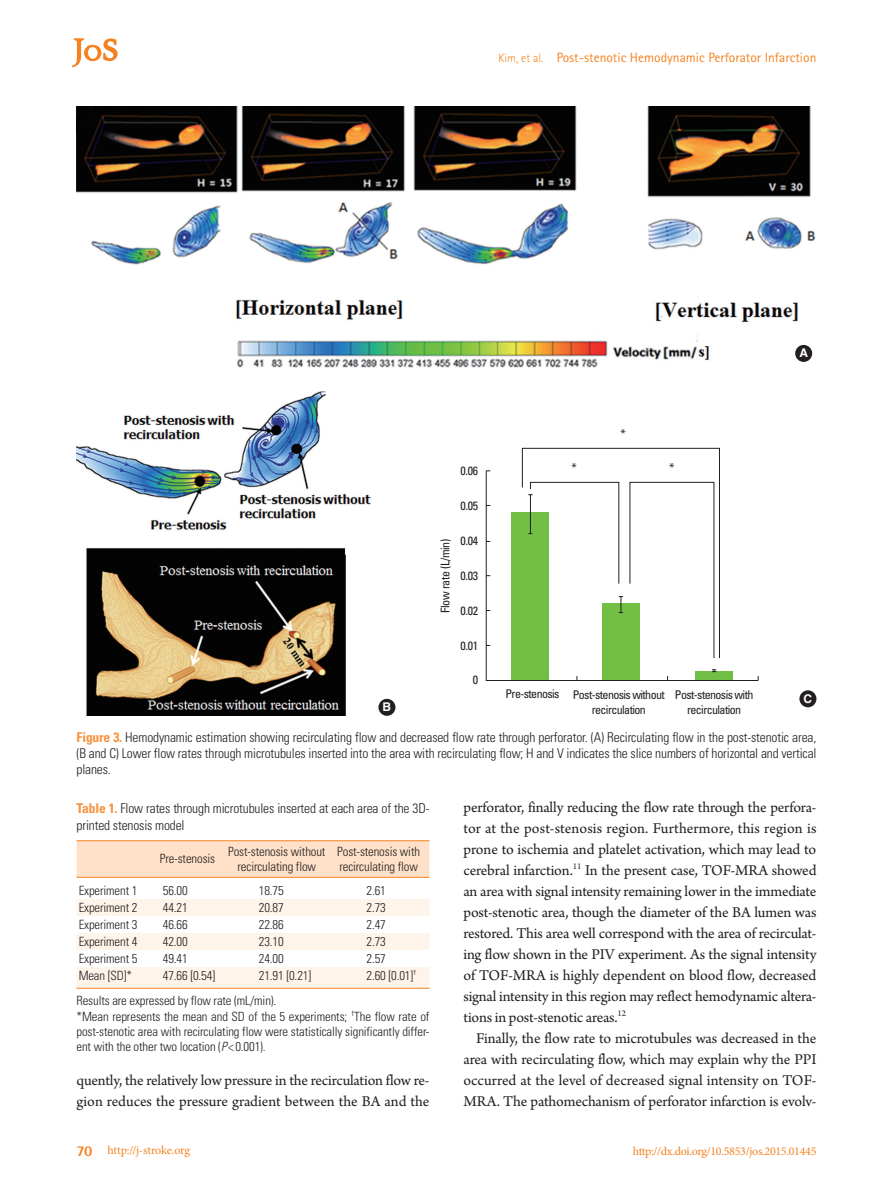
<style>
.page{position:relative;width:893px;height:1191px;background:#fff}
.page>*{position:absolute;margin:0;border:0;box-sizing:border-box;transform-origin:0 0}
.본문{font:15.75px/21px "Arno Pro";letter-spacing:-.01em;color:#231f20;text-align:justify}
.표제목_그림설명{font:300 condensed 13.5px/16.2px "Univers LT Std";letter-spacing:-.01em;color:#231f20}
.t1{font:13.5px "Rotis Sans Serif Std";color:#f58220}
.표본문{font:300 condensed 12.75px/15.3px "Univers LT Std";letter-spacing:-.01em;color:#231f20;text-align:center}
.그림지문_8pt{font:condensed 12px/14.4px "Univers LT Std";letter-spacing:-.05em;color:#231f20;text-align:center}
.t2{font:12px "Minion Pro";letter-spacing:-.025em;color:#f58220}
.그림지문_8pt-2{font:condensed 12px "Univers LT Std";letter-spacing:-.03em;color:#231f20}
.t3{font:700 12px "Helvetica LT Std";color:#fff}
.s1{font-weight:300;font-size:12px}
.s2{font-weight:700;color:#f6923c}
.s3{font-style:italic}
.s4{font-family:"Rotis Semi Sans Std";font-weight:800;font-size:15px}
</style>
<div class="page">
<svg style="left:72px;top:38px;width:46px;height:29px"></svg>
<div style="left:77px;top:841px;width:352px;height:36px;background:#fee1c8"></div>
<svg style="left:77px;top:899px;width:352px;height:89px"></svg>
<hr style="left:77px;top:840px;width:72px;height:1px;background:#f58220">
<hr style="left:149px;top:840px;width:77px;height:1px;background:#f58220">
<hr style="left:226px;top:840px;width:102px;height:1px;background:#f58220">
<hr style="left:328px;top:840px;width:101px;height:1px;background:#f58220">
<hr style="left:77px;top:877px;width:72px;height:1px;background:#f58220">
<hr style="left:149px;top:877px;width:77px;height:1px;background:#f58220">
<hr style="left:226px;top:877px;width:102px;height:1px;background:#f58220">
<hr style="left:328px;top:877px;width:101px;height:1px;background:#f58220">
<hr style="left:77px;top:988px;width:72px;height:1px;background:#f58220">
<hr style="left:149px;top:988px;width:77px;height:1px;background:#f58220">
<hr style="left:226px;top:988px;width:102px;height:1px;background:#f58220">
<hr style="left:328px;top:988px;width:101px;height:1px;background:#f58220">
<img style="left:77px;top:106px;width:739px;height:262px">
<div style="left:795px;top:345px;width:17px;height:17px;background:#231f20;border-radius:50%"></div>
<img style="left:77px;top:392px;width:293px;height:324px">
<div style="left:378px;top:699px;width:17px;height:17px;background:#231f20;border-radius:50%"></div>
<svg style="left:485px;top:470px;width:274px;height:211px"></svg>
<svg style="left:712px;top:669px;width:4px;height:3px"></svg>
<svg style="left:522px;top:448px;width:198px;height:210px"></svg>
<div style="left:799px;top:690px;width:17px;height:17px;background:#231f20;border-radius:50%"></div>
<p class="t1" style="left:499px;top:50px;width:319px"><span class="s1">Kim, et al.</span> Post-stenotic Hemodynamic Perforator Infarction</p>
<p class="t3" style="left:383px;top:699px;width:10px">B</p>
<p class="그림지문_8pt-2" style="left:438px;top:613px;width:76px;rotate:-90deg">Flow rate (L/min)</p>
<p class="그림지문_8pt" style="left:460px;top:463px;width:19px">0.06</p>
<p class="그림지문_8pt" style="left:460px;top:498px;width:19px">0.05</p>
<p class="그림지문_8pt" style="left:460px;top:533px;width:19px">0.04</p>
<p class="그림지문_8pt" style="left:460px;top:568px;width:19px">0.03</p>
<p class="그림지문_8pt" style="left:460px;top:603px;width:19px">0.02</p>
<p class="그림지문_8pt" style="left:460px;top:638px;width:19px">0.01</p>
<p class="그림지문_8pt" style="left:473px;top:673px;width:7px">0</p>
<p class="그림지문_8pt" style="left:620px;top:426px;width:7px">*</p>
<p class="그림지문_8pt" style="left:572px;top:460px;width:7px">*</p>
<p class="그림지문_8pt" style="left:669px;top:460px;width:7px">*</p>
<p class="그림지문_8pt" style="left:505px;top:686px;width:56px">Pre-stenosis</p>
<p class="그림지문_8pt" style="left:573px;top:687px;width:93px">Post-stenosis without recirculation</p>
<p class="그림지문_8pt" style="left:675px;top:687px;width:80px">Post-stenosis with</p>
<p class="그림지문_8pt" style="left:687px;top:702px;width:56px">recirculation</p>
<p class="t3" style="left:799px;top:346px;width:10px">A</p>
<p class="t3" style="left:804px;top:691px;width:10px">C</p>
<p class="표제목_그림설명" style="left:77px;top:729px;width:741px;text-align:justify"><span class="s2">Figure 3.</span> Hemodynamic estimation showing recirculating flow and decreased flow rate through perforator. (A) Recirculating flow in the post-stenotic area, (B and C) Lower flow rates through microtubules inserted into the area with recirculating flow; H and V indicates the slice numbers of horizontal and vertical planes.</p>
<p class="표제목_그림설명" style="left:77px;top:800px;width:354px"><span class="s2">Table 1.</span> Flow rates through microtubules inserted at each area of the 3D&shy;printed stenosis model</p>
<p class="표본문" style="left:160px;top:851px;width:57px">Pre-stenosis</p>
<p class="표본문" style="left:228px;top:843px;width:99px">Post-stenosis without recirculating flow</p>
<p class="표본문" style="left:337px;top:843px;width:84px">Post-stenosis with</p>
<p class="표본문" style="left:339px;top:858px;width:80px">recirculating flow</p>
<p class="표본문" style="left:79px;top:882px;width:60px">Experiment 1</p>
<p class="표본문" style="left:163px;top:882px;width:26px">56.00</p>
<p class="표본문" style="left:259px;top:882px;width:26px">18.75</p>
<p class="표본문" style="left:366px;top:882px;width:21px">2.61</p>
<p class="표본문" style="left:79px;top:899px;width:60px">Experiment 2</p>
<p class="표본문" style="left:163px;top:899px;width:26px">44.21</p>
<p class="표본문" style="left:259px;top:899px;width:26px">20.87</p>
<p class="표본문" style="left:366px;top:899px;width:21px">2.73</p>
<p class="표본문" style="left:79px;top:916px;width:60px">Experiment 3</p>
<p class="표본문" style="left:163px;top:916px;width:26px">46.66</p>
<p class="표본문" style="left:259px;top:916px;width:26px">22.86</p>
<p class="표본문" style="left:366px;top:916px;width:21px">2.47</p>
<p class="표본문" style="left:79px;top:933px;width:60px">Experiment 4</p>
<p class="표본문" style="left:163px;top:933px;width:26px">42.00</p>
<p class="표본문" style="left:259px;top:933px;width:26px">23.10</p>
<p class="표본문" style="left:366px;top:933px;width:21px">2.73</p>
<p class="표본문" style="left:79px;top:950px;width:60px">Experiment 5</p>
<p class="표본문" style="left:163px;top:950px;width:26px">49.41</p>
<p class="표본문" style="left:259px;top:950px;width:26px">24.00</p>
<p class="표본문" style="left:366px;top:950px;width:21px">2.57</p>
<p class="표본문" style="left:79px;top:967px;width:55px">Mean [SD]*</p>
<p class="표본문" style="left:163px;top:967px;width:54px">47.66 [0.54]</p>
<p class="표본문" style="left:259px;top:967px;width:54px">21.91 [0.21]</p>
<p class="표본문" style="left:366px;top:967px;width:52px">2.60 [0.01]<sup>†</sup></p>
<p class="표본문" style="left:77px;top:993px;width:201px">Results are expressed by flow rate (mL/min).</p>
<p class="표본문" style="left:77px;top:1008px;width:354px;text-align:justify">*Mean represents the mean and SD of the 5 experiments; <sup>†</sup>The flow rate of post-stenotic area with recirculating flow were statistically significantly differ&shy;ent with the other two location (<span class="s3">P</span> &lt; 0.001).</p>
<p class="본문" style="left:77px;top:1071px;width:354px">quently, the relatively low pressure in the recirculation flow re&shy;gion reduces the pressure gradient between the BA and the</p>
<p class="본문" style="left:463px;top:798px;width:354px">perforator, finally reducing the flow rate through the perfora&shy;tor at the post-stenosis region. Furthermore, this region is prone to ischemia and platelet activation, which may lead to cerebral infarction.<sup>11</sup> In the present case, TOF-MRA showed an area with signal intensity remaining lower in the immediate post-stenotic area, though the diameter of the BA lumen was restored. This area well correspond with the area of recirculat&shy;ing flow shown in the PIV experiment. As the signal intensity of TOF-MRA is highly dependent on blood flow, decreased signal intensity in this region may reflect hemodynamic altera&shy;tions in post-stenotic areas.<sup>12</sup></p>
<p class="본문" style="left:463px;top:1029px;width:354px;text-indent:13px">Finally, the flow rate to microtubules was decreased in the area with recirculating flow, which may explain why the PPI occurred at the level of decreased signal intensity on TOF-MRA. The pathomechanism of perforator infarction is evolv-</p>
<p class="t2" style="left:77px;top:1142px;width:115px"><span class="s4">70</span> http://j-stroke.org</p>
<p class="t2" style="left:633px;top:1143px;width:185px">http://dx.doi.org/10.5853/jos.2015.01445</p>
</div>
